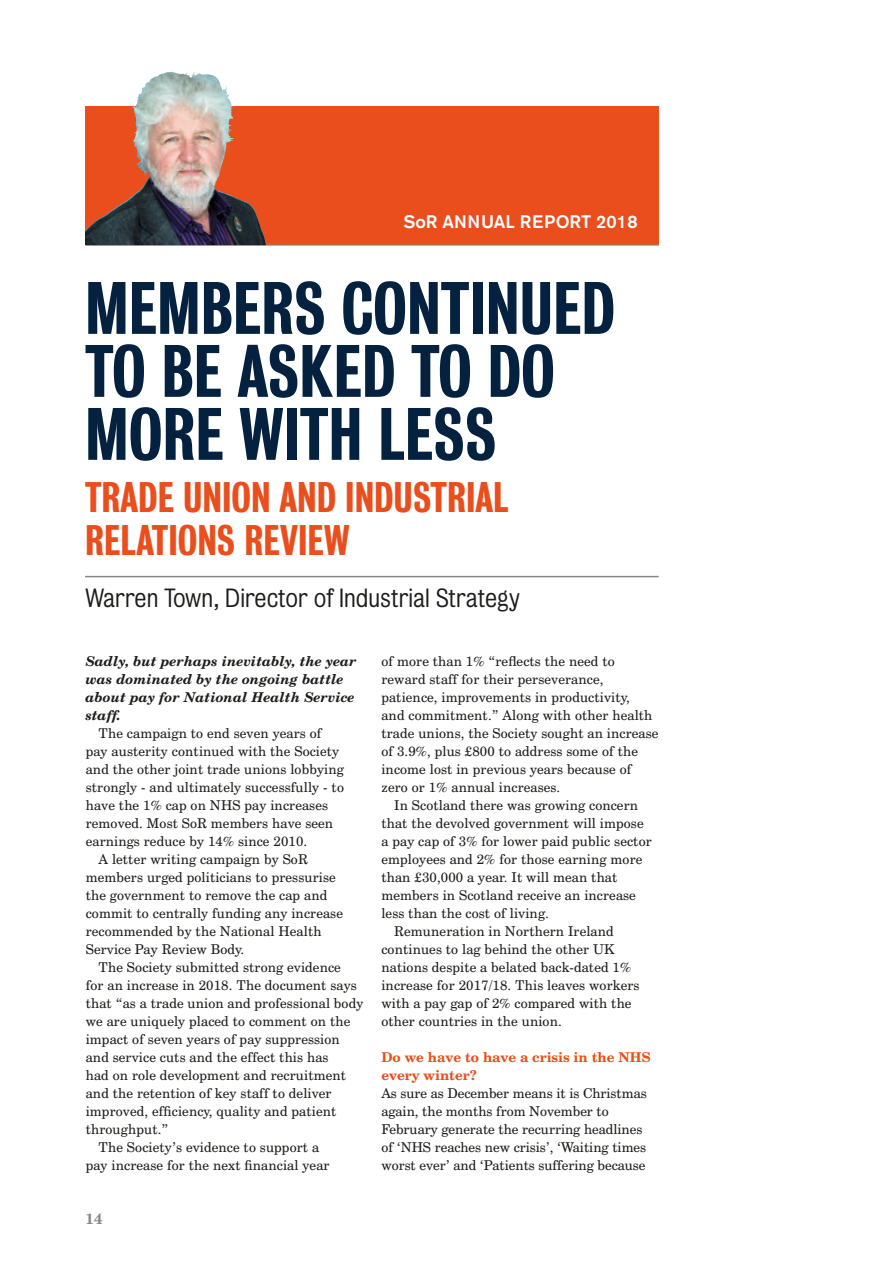
<style>
.page{position:relative;width:893px;height:1263px;background:#fff}
.page>*{position:absolute;margin:0;border:0;box-sizing:border-box;transform-origin:0 0}
.t1{font:67.5px/63px "Bureau Grotesque Three Five";color:#04223f}
.t2{font:39px/43.5px "Bureau Grotesque Three Five";color:#e94e1c}
.t3{font:24px "Bureau Grotesque Five One";color:#1d1d1b}
.t4{font:500 18px "Akzidenz Grotesk BE";color:#fff}
.t5{font:700 15px "Century Schoolbook BT";color:#878787}
.t6{font:13.5px/18px "Century Schoolbook BT";letter-spacing:.01em;color:#1d1d1b}
.t7{font:italic 700 13.5px/18px "Century Schoolbook BT";letter-spacing:.01em;color:#1d1d1b}
.t8{font:700 13.5px/18px "Century Schoolbook BT";color:#e94e1c}
</style>
<div class="page">
<svg style="left:85px;top:106px;width:574px;height:139px;background:#d45128"></svg>
<hr style="left:85px;top:576px;width:574px;height:1px;background:#878787">
<hr style="left:86px;top:244px;width:573px;height:2px;background:#878787">
<img style="left:132px;top:72px;width:62px;height:88px">
<h3 class="t4" style="left:403px;top:211px;width:236px">SoR ANNUAL REPORT 2018</h3>
<h1 class="t1" style="left:85px;top:277px;width:531px">MEMBERS CONTINUED<br>TO BE ASKED TO DO<br>MORE WITH LESS</h1>
<h2 class="t2" style="left:85px;top:475px;width:425px">TRADE UNION AND INDUSTRIAL<br>RELATIONS REVIEW</h2>
<h3 class="t3" style="left:85px;top:585px;width:436px">Warren Town, Director of Industrial Strategy</h3>
<p class="t7" style="left:86px;top:652px;width:273px">Sadly, but perhaps inevitably, the year was dominated by the ongoing battle about pay for National Health Service staff.</p>
<p class="t6" style="left:99px;top:724px;width:225px">The campaign to end seven years of</p>
<p class="t6" style="left:86px;top:742px;width:255px">pay austerity continued with the Society</p>
<p class="t6" style="left:86px;top:760px;width:260px">and the other joint trade unions lobbying</p>
<p class="t6" style="left:86px;top:778px;width:260px">strongly - and ultimately successfully - to</p>
<p class="t6" style="left:86px;top:796px;width:244px">have the 1% cap on NHS pay increases</p>
<p class="t6" style="left:86px;top:814px;width:249px">removed. Most SoR members have seen</p>
<p class="t6" style="left:86px;top:832px;width:223px">earnings reduce by 14% since 2010.</p>
<p class="t6" style="left:99px;top:850px;width:211px">A letter writing campaign by SoR</p>
<p class="t6" style="left:86px;top:868px;width:251px">members urged politicians to pressurise</p>
<p class="t6" style="left:86px;top:886px;width:243px">the government to remove the cap and</p>
<p class="t6" style="left:86px;top:904px;width:259px">commit to centrally funding any increase</p>
<p class="t6" style="left:86px;top:922px;width:237px">recommended by the National Health</p>
<p class="t6" style="left:86px;top:940px;width:160px">Service Pay Review Body.</p>
<p class="t6" style="left:99px;top:958px;width:244px">The Society submitted strong evidence</p>
<p class="t6" style="left:86px;top:976px;width:273px">for an increase in 2018. The document says</p>
<p class="t6" style="left:86px;top:994px;width:279px">that “as a trade union and professional body</p>
<p class="t6" style="left:86px;top:1012px;width:266px">we are uniquely placed to comment on the</p>
<p class="t6" style="left:86px;top:1030px;width:256px">impact of seven years of pay suppression</p>
<p class="t6" style="left:86px;top:1048px;width:244px">and service cuts and the effect this has</p>
<p class="t6" style="left:86px;top:1066px;width:262px">had on role development and recruitment</p>
<p class="t6" style="left:86px;top:1084px;width:247px">and the retention of key staff to deliver</p>
<p class="t6" style="left:86px;top:1102px;width:252px">improved, efficiency, quality and patient</p>
<p class="t6" style="left:86px;top:1120px;width:84px">throughput.”</p>
<p class="t6" style="left:99px;top:1138px;width:222px">The Society’s evidence to support a</p>
<p class="t6" style="left:86px;top:1156px;width:245px">pay increase for the next financial year</p>
<p class="t5" style="left:85px;top:1209px;width:19px">14</p>
<p class="t6" style="left:381px;top:652px;width:235px">of more than 1% “reflects the need to</p>
<p class="t6" style="left:381px;top:670px;width:224px">reward staff for their perseverance,</p>
<p class="t6" style="left:381px;top:688px;width:250px">patience, improvements in productivity,</p>
<p class="t6" style="left:381px;top:706px;width:273px">and commitment.” Along with other health</p>
<p class="t6" style="left:381px;top:724px;width:279px">trade unions, the Society sought an increase</p>
<p class="t6" style="left:381px;top:742px;width:258px">of 3.9%, plus £800 to address some of the</p>
<p class="t6" style="left:381px;top:760px;width:252px">income lost in previous years because of</p>
<p class="t6" style="left:381px;top:778px;width:180px">zero or 1% annual increases.</p>
<p class="t6" style="left:394px;top:796px;width:245px">In Scotland there was growing concern</p>
<p class="t6" style="left:381px;top:814px;width:264px">that the devolved government will impose</p>
<p class="t6" style="left:381px;top:832px;width:272px">a pay cap of 3% for lower paid public sector</p>
<p class="t6" style="left:381px;top:850px;width:262px">employees and 2% for those earning more</p>
<p class="t6" style="left:381px;top:868px;width:237px">than £30,000 a year. It will mean that</p>
<p class="t6" style="left:381px;top:886px;width:256px">members in Scotland receive an increase</p>
<p class="t6" style="left:381px;top:904px;width:169px">less than the cost of living.</p>
<p class="t6" style="left:394px;top:922px;width:221px">Remuneration in Northern Ireland</p>
<p class="t6" style="left:381px;top:940px;width:235px">continues to lag behind the other UK</p>
<p class="t6" style="left:381px;top:958px;width:251px">nations despite a belated back-dated 1%</p>
<p class="t6" style="left:381px;top:976px;width:260px">increase for 2017/18. This leaves workers</p>
<p class="t6" style="left:381px;top:994px;width:252px">with a pay gap of 2% compared with the</p>
<p class="t6" style="left:381px;top:1012px;width:182px">other countries in the union.</p>
<p class="t8" style="left:381px;top:1048px;width:271px">Do we have to have a crisis in the NHS every winter?</p>
<p class="t6" style="left:381px;top:1084px;width:267px">As sure as December means it is Christmas again, the months from November to February generate the recurring headlines of ‘NHS reaches new crisis’, ‘Waiting times worst ever’ and ‘Patients suffering because</p>
</div>
